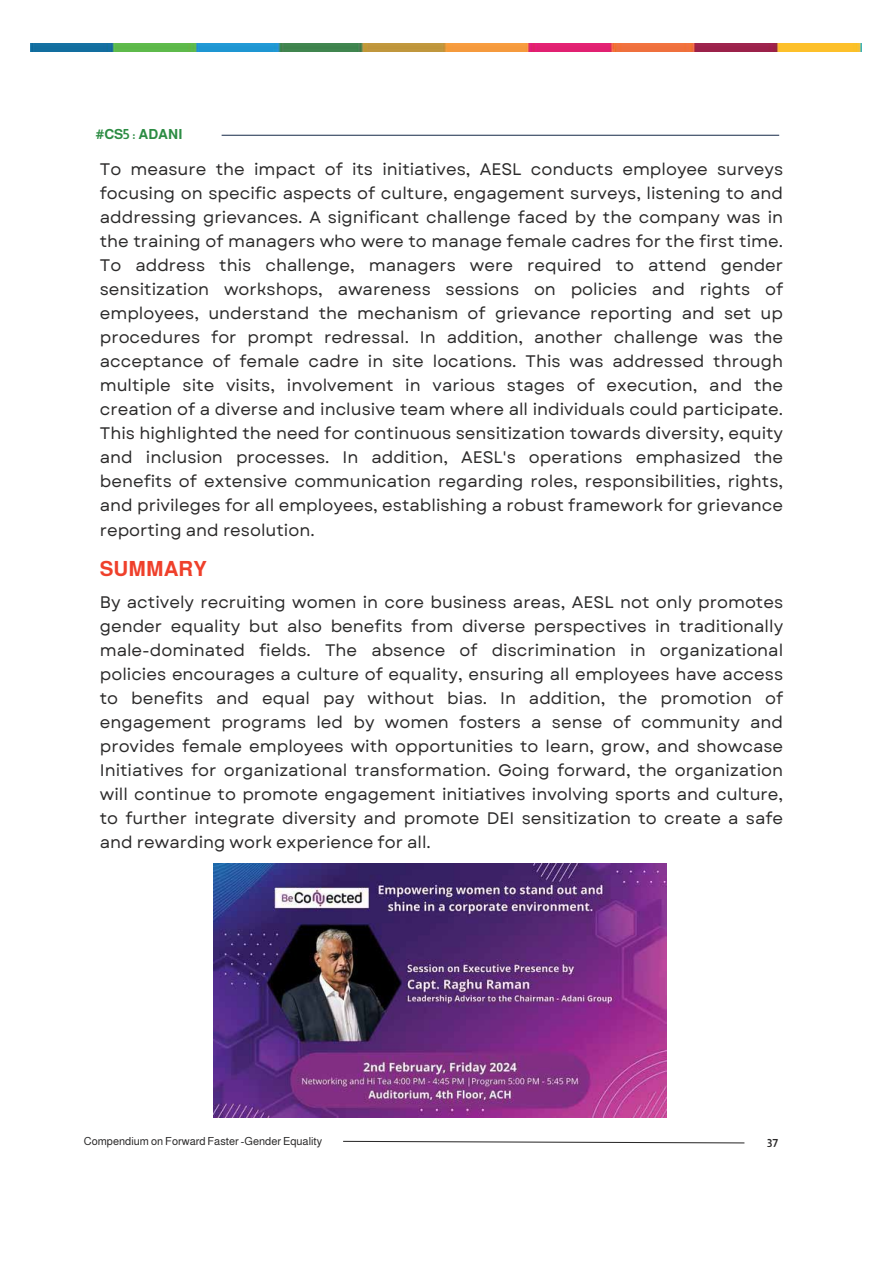
<style>
.page{position:relative;width:893px;height:1263px;background:#fff}
.page>*{position:absolute;margin:0;border:0;box-sizing:border-box;transform-origin:0 0}
.t1{font:700 20.85px "Almarai";color:#ef402b}
.t2{font:16.65px/24px "Garet";color:#2b2a2a;text-align:justify}
.t3{font:700 13.95px "Almarai";color:#2c8c43}
.t4{font:11.1px "Almarai";color:#2b2a2a}
.t5{font:700 11.1px "Almarai";color:#2b2a2a}
</style>
<div class="page">
<hr style="left:221px;top:135px;width:558px;height:1px;background:#1e314f">
<img style="left:31px;top:44px;width:830px;height:7px">
<svg style="left:343px;top:1140px;width:402px;height:4px"></svg>
<img style="left:213px;top:864px;width:453px;height:254px">
<p class="t3" style="left:96px;top:124px;width:88px">#CS5 : ADANI</p>
<p class="t2" style="left:100px;top:157px;width:685px">To measure the impact of its initiatives, AESL conducts employee surveys focusing on specific aspects of culture, engagement surveys, listening to and addressing grievances. A significant challenge faced by the company was in the training of managers who were to manage female cadres for the first time.<br>To address this challenge, managers were required to attend gender sensitization workshops, awareness sessions on policies and rights of employees, understand the mechanism of grievance reporting and set up procedures for prompt redressal. In addition, another challenge was the acceptance of female cadre in site locations. This was addressed through multiple site visits, involvement in various stages of execution, and the creation of a diverse and inclusive team where all individuals could participate.<br>This highlighted the need for continuous sensitization towards diversity, equity and inclusion processes. In addition, AESL's operations emphasized the benefits of extensive communication regarding roles, responsibilities, rights, and privileges for all employees, establishing a robust framework for grievance reporting and resolution.</p>
<p class="t1" style="left:100px;top:553px;width:108px">SUMMARY</p>
<p class="t2" style="left:100px;top:591px;width:685px">By actively recruiting women in core business areas, AESL not only promotes gender equality but also benefits from diverse perspectives in traditionally male-dominated fields. The absence of discrimination in organizational policies encourages a culture of equality, ensuring all employees have access to benefits and equal pay without bias. In addition, the promotion of engagement programs led by women fosters a sense of community and provides female employees with opportunities to learn, grow, and showcase Initiatives for organizational transformation. Going forward, the organization will continue to promote engagement initiatives involving sports and culture, to further integrate diversity and promote DEI sensitization to create a safe and rewarding work experience for all.</p>
<p class="t4" style="left:84px;top:1133px;width:240px">Compendium on Forward Faster -Gender Equality</p>
<p class="t5" style="left:766px;top:1134px;width:13px">37</p>
</div>
